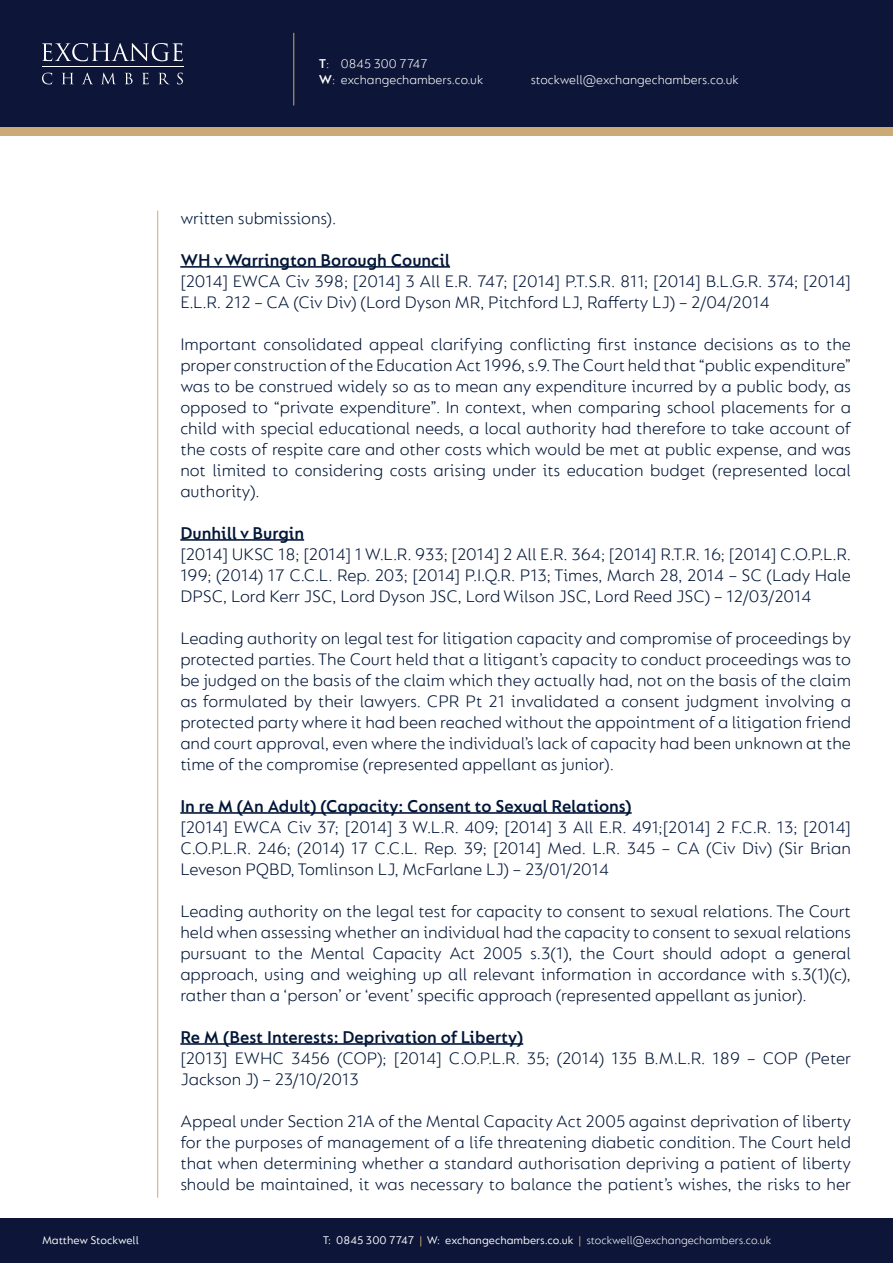
<style>
.page{position:relative;width:893px;height:1263px;background:#fff}
.page>*{position:absolute;margin:0;border:0;box-sizing:border-box;transform-origin:0 0}
.t1{font:300 18px/21px "FS Lucas";color:#001537;text-align:justify}
.t2{font:600 18px "FS Lucas";color:#001537}
.t3{font:300 13.5px/16.2px "FS Lucas";color:#fff}
.t4{font:12px "FS Lucas";color:#fff}
.s1{font-weight:600}
.s2{color:#cbaa76}
.s3{font-weight:300}
</style>
<div class="page">
<div style="left:0;top:64px;width:893px;height:72px;background:#cbaa76"></div>
<div style="left:0;top:0;width:893px;height:127px;background:#0d1638"></div>
<div style="left:0;top:1219px;width:893px;height:44px;background:#0d1638"></div>
<hr style="left:42px;top:67px;width:142px;height:1px;background:#fff">
<svg style="left:42px;top:43px;width:141px;height:18px"></svg>
<svg style="left:42px;top:73px;width:10px;height:11px"></svg>
<svg style="left:62px;top:73px;width:11px;height:11px"></svg>
<svg style="left:82px;top:73px;width:11px;height:11px"></svg>
<svg style="left:102px;top:73px;width:13px;height:11px"></svg>
<svg style="left:125px;top:73px;width:8px;height:11px"></svg>
<svg style="left:142px;top:73px;width:7px;height:11px"></svg>
<svg style="left:159px;top:73px;width:10px;height:11px"></svg>
<svg style="left:177px;top:73px;width:6px;height:11px"></svg>
<hr style="left:293px;top:33px;width:1px;height:73px;background:#cbaa76">
<hr style="left:157px;top:211px;width:1px;height:987px;background:#cbaa76">
<hr style="left:180px;top:266px;width:270px;height:2px;background:#001537">
<hr style="left:180px;top:539px;width:124px;height:2px;background:#001537">
<hr style="left:180px;top:812px;width:452px;height:2px;background:#001537">
<hr style="left:180px;top:1043px;width:343px;height:2px;background:#001537">
<p class="t3" style="left:319px;top:55px;width:166px"><span class="s1">T</span>: 0845 300 7747<br><span class="s1">W</span>: exchangechambers.co.uk</p>
<p class="t3" style="left:531px;top:71px;width:209px">stockwell@exchangechambers.co.uk</p>
<p class="t4" style="left:42px;top:1233px;width:98px">Matthew Stockwell</p>
<p class="t1" style="left:180px;top:207px;width:157px">written submissions).</p>
<p class="t2" style="left:180px;top:250px;width:271px">WH v Warrington Borough Council</p>
<p class="t1" style="left:180px;top:270px;width:672px">[2014] EWCA Civ 398; [2014] 3 All E.R. 747; [2014] P.T.S.R. 811; [2014] B.L.G.R. 374; [2014]<br>E.L.R. 212 – CA (Civ Div) (Lord Dyson MR, Pitchford LJ, Rafferty LJ) – 2/04/2014</p>
<p class="t1" style="left:180px;top:333px;width:673px">Important consolidated appeal clarifying conflicting first instance decisions as to the proper construction of the Education Act 1996, s.9. The Court held that “public expenditure” was to be construed widely so as to mean any expenditure incurred by a public body, as opposed to “private expenditure”. In context, when comparing school placements for a child with special educational needs, a local authority had therefore to take account of the costs of respite care and other costs which would be met at public expense, and was not limited to considering costs arising under its education budget (represented local authority).</p>
<p class="t2" style="left:180px;top:523px;width:125px">Dunhill v Burgin</p>
<p class="t1" style="left:180px;top:543px;width:672px">[2014] UKSC 18; [2014] 1 W.L.R. 933; [2014] 2 All E.R. 364; [2014] R.T.R. 16; [2014] C.O.P.L.R.<br>199; (2014) 17 C.C.L. Rep. 203; [2014] P.I.Q.R. P13; Times, March 28, 2014 – SC (Lady Hale DPSC, Lord Kerr JSC, Lord Dyson JSC, Lord Wilson JSC, Lord Reed JSC) – 12/03/2014</p>
<p class="t1" style="left:180px;top:627px;width:672px">Leading authority on legal test for litigation capacity and compromise of proceedings by protected parties. The Court held that a litigant’s capacity to conduct proceedings was to be judged on the basis of the claim which they actually had, not on the basis of the claim as formulated by their lawyers. CPR Pt 21 invalidated a consent judgment involving a protected party where it had been reached without the appointment of a litigation friend and court approval, even where the individual’s lack of capacity had been unknown at the time of the compromise (represented appellant as junior).</p>
<p class="t2" style="left:180px;top:796px;width:453px">In re M (An Adult) (Capacity: Consent to Sexual Relations)</p>
<p class="t1" style="left:180px;top:816px;width:672px">[2014] EWCA Civ 37; [2014] 3 W.L.R. 409; [2014] 3 All E.R. 491;[2014] 2 F.C.R. 13; [2014] C.O.P.L.R. 246; (2014) 17 C.C.L. Rep. 39; [2014] Med. L.R. 345 – CA (Civ Div) (Sir Brian Leveson PQBD, Tomlinson LJ, McFarlane LJ) – 23/01/2014</p>
<p class="t1" style="left:180px;top:900px;width:672px">Leading authority on the legal test for capacity to consent to sexual relations. The Court held when assessing whether an individual had the capacity to consent to sexual relations pursuant to the Mental Capacity Act 2005 s.3(1), the Court should adopt a general approach, using and weighing up all relevant information in accordance with s.3(1)(c), rather than a ‘person’ or ‘event’ specific approach (represented appellant as junior).</p>
<p class="t2" style="left:180px;top:1027px;width:344px">Re M (Best Interests: Deprivation of Liberty)</p>
<p class="t1" style="left:180px;top:1047px;width:672px">[2013] EWHC 3456 (COP); [2014] C.O.P.L.R. 35; (2014) 135 B.M.L.R. 189 – COP (Peter<br>Jackson J) – 23/10/2013</p>
<p class="t1" style="left:180px;top:1110px;width:672px">Appeal under Section 21A of the Mental Capacity Act 2005 against deprivation of liberty for the purposes of management of a life threatening diabetic condition. The Court held that when determining whether a standard authorisation depriving a patient of liberty should be maintained, it was necessary to balance the patient’s wishes, the risks to her</p>
<p class="t4" style="left:323px;top:1233px;width:450px">T: 0845 300 7747 <span class="s2">|</span> W: exchangechambers.co.uk <span class="s2">|</span> <span class="s3">stockwell@exchangechambers.co.uk</span></p>
</div>
